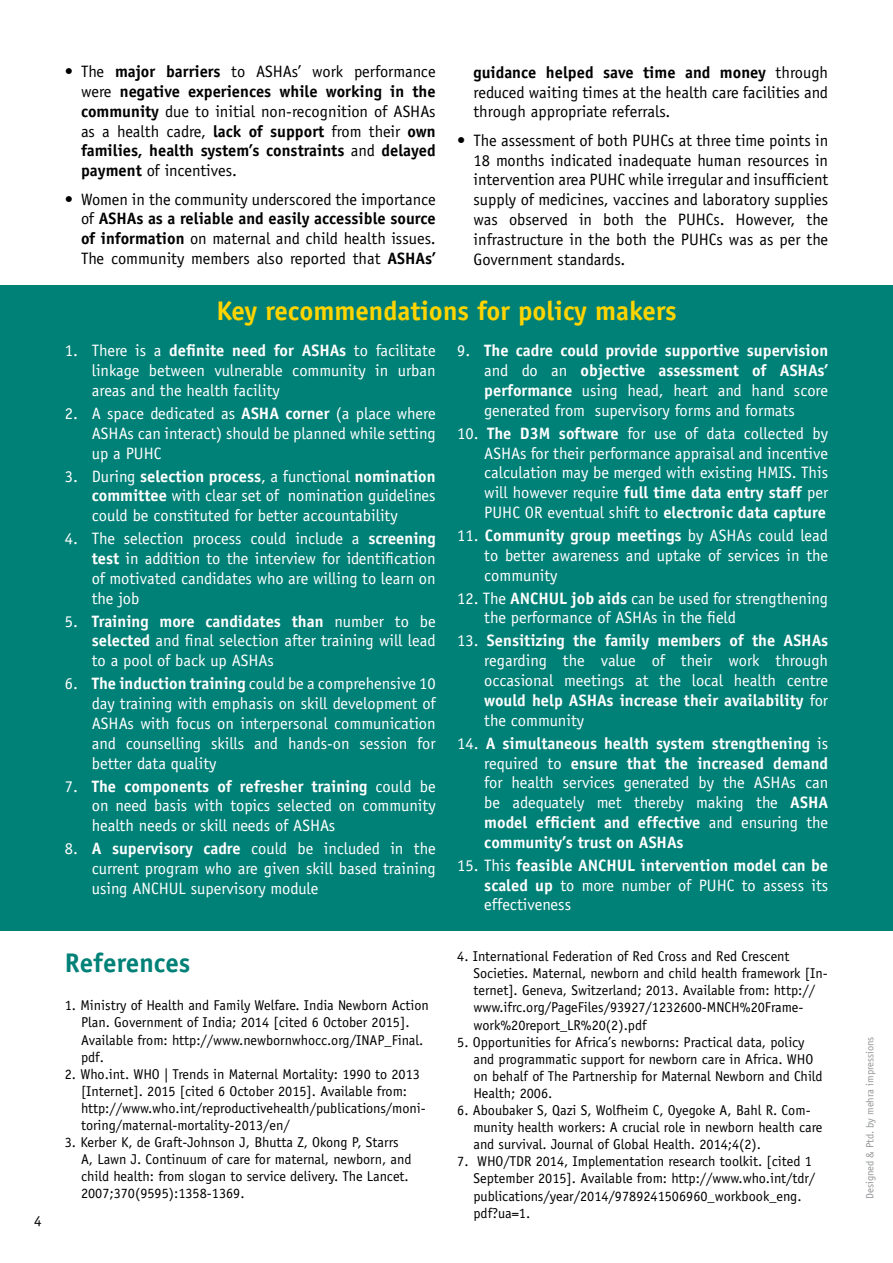
<style>
.page{position:relative;width:893px;height:1263px;background:#fff}
.page>*{position:absolute;margin:0;border:0;box-sizing:border-box;transform-origin:0 0}
.t1{font:700 27px "Officina Sans";color:#ffd400}
.t2{font:700 27px "Officina Sans";color:#008177}
.t3{font:16.5px/19.8px "Officina Sans";color:#fff;text-align:justify}
.t4{font:16.5px/19.8px "Officina Sans";color:#000;text-align:justify}
.t5{font:700 16.5px/19.8px "Officina Sans";color:#fff;text-align:justify}
.t6{font:700 16.5px/19.8px "Officina Sans";color:#000;text-align:justify}
.t7{font:15px "Officina Sans";color:#000}
.t8{font:14.25px/17.1px "Officina Sans";color:#000}
.t9{font:10.5px "Officina Sans";color:#939598}
.s1{font-weight:400}
.s2{font-weight:700}
</style>
<div class="page">
<div style="left:0;top:285px;width:893px;height:645px;background:#008177"></div>
<p class="t7" style="left:34px;top:1212px;width:9px">4</p>
<p class="t6" style="left:81px;top:61px;width:356px;text-indent:-16px"><span class="s1">• The</span> major barriers <span class="s1">to ASHAs’ work performance were</span> negative experiences while working in the community <span class="s1">due to initial non-recognition of ASHAs as a health cadre,</span> lack of support <span class="s1">from their</span> own families, health system’s constraints <span class="s1">and</span> delayed payment <span class="s1">of incentives.</span></p>
<p class="t4" style="left:81px;top:189px;width:356px;text-indent:-16px">• Women in the community underscored the importance of <span class="s2">ASHAs as a reliable and easily accessible source of information</span> on maternal and child health issues.<br>The community members also reported that <span class="s2">ASHAs’</span></p>
<p class="t4" style="left:473px;top:62px;width:356px"><span class="s2">guidance helped save time and money</span> through reduced waiting times at the health care facilities and through appropriate referrals.</p>
<p class="t4" style="left:474px;top:130px;width:356px;text-indent:-16px">• The assessment of both PUHCs at three time points in 18 months indicated inadequate human resources in intervention area PUHC while irregular and insufficient supply of medicines, vaccines and laboratory supplies was observed in both the PUHCs. However, the infrastructure in the both the PUHCs was as per the Government standards.</p>
<h1 class="t1" style="left:216px;top:294px;width:462px">Key recommendations for policy makers</h1>
<p class="t3" style="left:92px;top:341px;width:345px;text-indent:-27px">1. There is a <span class="s2">definite need for ASHAs</span> to facilitate linkage between vulnerable community in urban areas and the health facility</p>
<p class="t3" style="left:92px;top:403px;width:345px;text-indent:-27px">2. A space dedicated as <span class="s2">ASHA corner</span> (a place where ASHAs can interact) should be planned while setting up a PUHC</p>
<p class="t3" style="left:92px;top:466px;width:345px;text-indent:-27px">3. During <span class="s2">selection process</span>, a functional <span class="s2">nomination committee</span> with clear set of nomination guidelines could be constituted for better accountability</p>
<p class="t3" style="left:92px;top:529px;width:345px;text-indent:-27px">4. The selection process could include a <span class="s2">screening test</span> in addition to the interview for identification of motivated candidates who are willing to learn on the job</p>
<p class="t3" style="left:92px;top:611px;width:345px;text-indent:-27px">5. <span class="s2">Training more candidates than</span> number to be <span class="s2">selected</span> and final selection after training will lead to a pool of back up ASHAs</p>
<p class="t3" style="left:92px;top:674px;width:345px;text-indent:-27px">6. <span class="s2">The induction training</span> could be a comprehensive 10 day training with emphasis on skill development of ASHAs with focus on interpersonal communication and counselling skills and hands-on session for better data quality</p>
<p class="t3" style="left:92px;top:776px;width:345px;text-indent:-27px">7. <span class="s2">The components of refresher training</span> could be on need basis with topics selected on community health needs or skill needs of ASHAs</p>
<p class="t3" style="left:92px;top:839px;width:345px;text-indent:-27px">8. <span class="s2">A supervisory cadre</span> could be included in the current program who are given skill based training using ANCHUL supervisory module</p>
<h1 class="t2" style="left:65px;top:946px;width:127px">References</h1>
<p class="t8" style="left:81px;top:997px;width:349px;text-indent:-16px">1. Ministry of Health and Family Welfare. India Newborn Action Plan. Government of India; 2014 [cited 6 October 2015].<br>Available from: http://www.newbornwhocc.org/INAP_Final. pdf.</p>
<p class="t8" style="left:81px;top:1065px;width:346px;text-indent:-16px">2. Who.int. WHO | Trends in Maternal Mortality: 1990 to 2013 [Internet]. 2015 [cited 6 October 2015]. Available from: http://www.who.int/reproductivehealth/publications/moni&shy;toring/maternal-mortality-2013/en/</p>
<p class="t8" style="left:81px;top:1134px;width:332px;text-indent:-16px">3. Kerber K, de Graft-Johnson J, Bhutta Z, Okong P, Starrs A, Lawn J. Continuum of care for maternal, newborn, and child health: from slogan to service delivery. The Lancet.<br>2007;370(9595):1358-1369.</p>
<p class="t5" style="left:484px;top:341px;width:345px;text-indent:-27px"><span class="s1">9.</span> The cadre could provide supportive supervision <span class="s1">and do an</span> objective assessment of ASHAs’ performance <span class="s1">using head, heart and hand score generated from supervisory forms and formats</span></p>
<p class="t3" style="left:484px;top:423px;width:345px;text-indent:-27px">10. <span class="s2">The D3M software</span> for use of data collected by ASHAs for their performance appraisal and incentive calculation may be merged with existing HMIS. This will however require <span class="s2">full time data entry staff</span> per PUHC OR eventual shift to <span class="s2">electronic data capture</span></p>
<p class="t3" style="left:484px;top:525px;width:345px;text-indent:-27px">11. <span class="s2">Community group meetings</span> by ASHAs could lead to better awareness and uptake of services in the community</p>
<p class="t3" style="left:484px;top:588px;width:345px;text-indent:-27px">12. The <span class="s2">ANCHUL job aids</span> can be used for strengthening the performance of ASHAs in the field</p>
<p class="t3" style="left:484px;top:631px;width:345px;text-indent:-27px">13. <span class="s2">Sensitizing the family members of the ASHAs </span>regarding the value of their work through occasional meetings at the local health centre <span class="s2">would help ASHAs increase their availability</span> for the community</p>
<p class="t5" style="left:484px;top:733px;width:345px;text-indent:-27px"><span class="s1">14.</span> A simultaneous health system strengthening <span class="s1">is required to</span> ensure that the increased demand <span class="s1">for health services generated by the ASHAs can be adequately met thereby making the</span> ASHA model efficient and effective <span class="s1">and ensuring the </span>community’s trust on ASHAs</p>
<p class="t3" style="left:484px;top:855px;width:345px;text-indent:-27px">15. This <span class="s2">feasible ANCHUL intervention model can be scaled up</span> to more number of PUHC to assess its effectiveness</p>
<p class="t8" style="left:473px;top:948px;width:356px;text-indent:-16px">4. International Federation of Red Cross and Red Crescent Societies. Maternal, newborn and child health framework [In&shy;ternet]. Geneva, Switzerland; 2013. Available from: http:// www.ifrc.org/PageFiles/93927/1232600-MNCH%20Frame&shy;work%20report_LR%20(2).pdf</p>
<p class="t8" style="left:473px;top:1033px;width:351px;text-indent:-16px">5. Opportunities for Africa’s newborns: Practical data, policy and programmatic support for newborn care in Africa. WHO on behalf of The Partnership for Maternal Newborn and Child Health; 2006.</p>
<p class="t8" style="left:473px;top:1102px;width:350px;text-indent:-16px">6. Aboubaker S, Qazi S, Wolfheim C, Oyegoke A, Bahl R. Com&shy;munity health workers: A crucial role in newborn health care and survival. Journal of Global Health. 2014;4(2).</p>
<p class="t8" style="left:473px;top:1153px;width:343px;text-indent:-16px">7. WHO/TDR 2014, Implementation research toolkit. [cited 1<br>September 2015]. Available from: http://www.who.int/tdr/ publications/year/2014/9789241506960_workbook_eng. pdf?ua=1.</p>
<p class="t9" style="left:864px;top:1199px;width:164px;rotate:-90deg">Designed &amp; Ptd. by mehra impressions</p>
</div>
